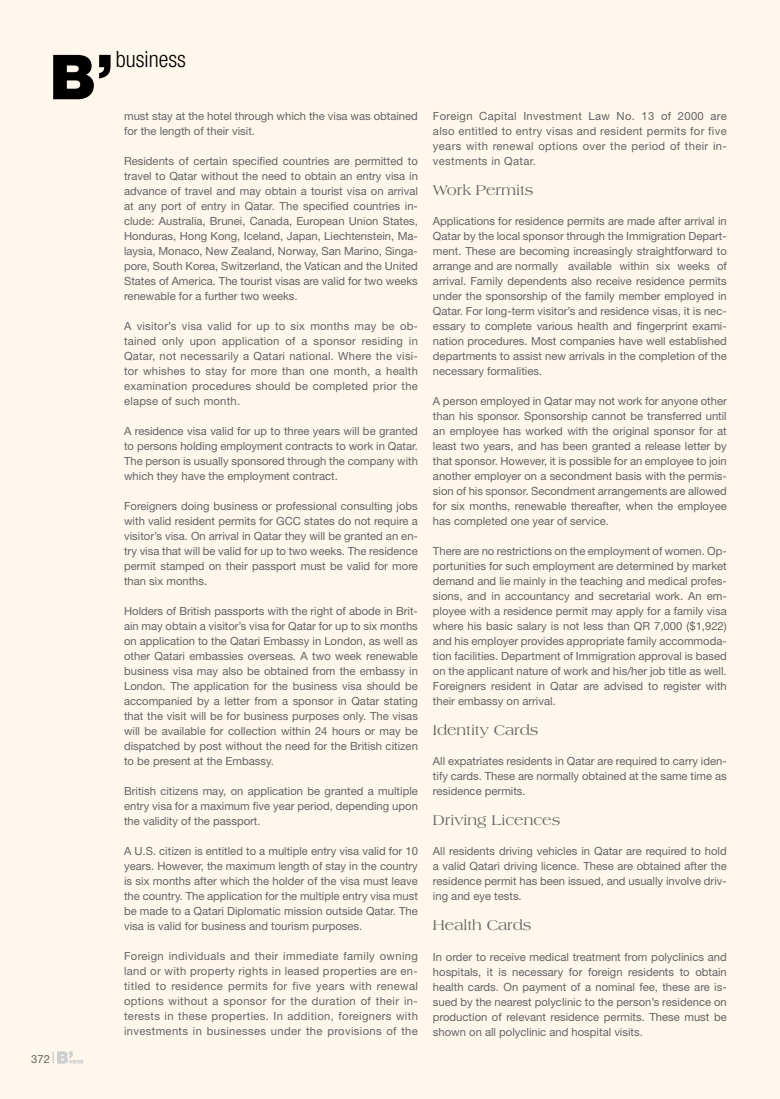
<style>
.page{position:relative;width:780px;height:1099px;background:#fff}
.page>*{position:absolute;margin:0;border:0;box-sizing:border-box;transform-origin:0 0}
.t1{font:300 condensed 22.5px "Helvetica Neue";color:#000}
.t2{font:15px "Americana Std";color:#636466}
.t3{font:11.25px/15px "Helvetica Neue";color:#636466;text-align:justify}
</style>
<div class="page">
<div style="left:0;top:0;width:780px;height:1098px;background:#fff7eb"></div>
<svg style="left:53px;top:55px;width:58px;height:44px"></svg>
<svg style="left:53px;top:1051px;width:30px;height:12px"></svg>
<p class="t3" style="left:31px;top:1051px;width:20px">372</p>
<h1 class="t1" style="left:116px;top:46px;width:71px">business</h1>
<p class="t3" style="left:124px;top:108px;width:295px">must stay at the hotel through which the visa was obtained for the length of their visit.</p>
<p class="t3" style="left:124px;top:153px;width:295px">Residents of certain specified countries are permitted to travel to Qatar without the need to obtain an entry visa in advance of travel and may obtain a tourist visa on arrival at any port of entry in Qatar. The specified countries in&shy;clude: Australia, Brunei, Canada, European Union States, Honduras, Hong Kong, Iceland, Japan, Liechtenstein, Ma&shy;laysia, Monaco, New Zealand, Norway, San Marino, Singa&shy;pore, South Korea, Switzerland, the Vatican and the United States of America. The tourist visas are valid for two weeks renewable for a further two weeks.</p>
<p class="t3" style="left:124px;top:318px;width:295px">A visitor’s visa valid for up to six months may be ob&shy;tained only upon application of a sponsor residing in Qatar, not necessarily a Qatari national. Where the visi&shy;tor whishes to stay for more than one month, a health examination procedures should be completed prior the elapse of such month.</p>
<p class="t3" style="left:124px;top:423px;width:295px">A residence visa valid for up to three years will be granted to persons holding employment contracts to work in Qatar.<br>The person is usually sponsored through the company with which they have the employment contract.</p>
<p class="t3" style="left:124px;top:498px;width:295px">Foreigners doing business or professional consulting jobs with valid resident permits for GCC states do not require a visitor’s visa. On arrival in Qatar they will be granted an en&shy;try visa that will be valid for up to two weeks. The residence permit stamped on their passport must be valid for more than six months.</p>
<p class="t3" style="left:124px;top:603px;width:295px">Holders of British passports with the right of abode in Brit&shy;ain may obtain a visitor’s visa for Qatar for up to six months on application to the Qatari Embassy in London, as well as other Qatari embassies overseas. A two week renewable business visa may also be obtained from the embassy in London. The application for the business visa should be accompanied by a letter from a sponsor in Qatar stating that the visit will be for business purposes only. The visas will be available for collection within 24 hours or may be dispatched by post without the need for the British citizen to be present at the Embassy.</p>
<p class="t3" style="left:124px;top:783px;width:295px">British citizens may, on application be granted a multiple entry visa for a maximum five year period, depending upon the validity of the passport.</p>
<p class="t3" style="left:124px;top:843px;width:295px">A U.S. citizen is entitled to a multiple entry visa valid for 10 years. However, the maximum length of stay in the country is six months after which the holder of the visa must leave the country. The application for the multiple entry visa must be made to a Qatari Diplomatic mission outside Qatar. The visa is valid for business and tourism purposes.</p>
<p class="t3" style="left:124px;top:948px;width:295px">Foreign individuals and their immediate family owning land or with property rights in leased properties are en&shy;titled to residence permits for five years with renewal options without a sponsor for the duration of their in&shy;terests in these properties. In addition, foreigners with investments in businesses under the provisions of the</p>
<p class="t3" style="left:433px;top:108px;width:295px">Foreign Capital Investment Law No. 13 of 2000 are also entitled to entry visas and resident permits for five years with renewal options over the period of their in&shy;vestments in Qatar.</p>
<h2 class="t2" style="left:433px;top:182px;width:102px">Work Permits</h2>
<p class="t3" style="left:433px;top:213px;width:295px">Applications for residence permits are made after arrival in Qatar by the local sponsor through the Immigration Depart&shy;ment. These are becoming increasingly straightforward to arrange and are normally available within six weeks of arrival. Family dependents also receive residence permits under the sponsorship of the family member employed in Qatar. For long-term visitor’s and residence visas, it is nec&shy;essary to complete various health and fingerprint exami&shy;nation procedures. Most companies have well established departments to assist new arrivals in the completion of the necessary formalities.</p>
<p class="t3" style="left:433px;top:393px;width:295px">A person employed in Qatar may not work for anyone other than his sponsor. Sponsorship cannot be transferred until an employee has worked with the original sponsor for at least two years, and has been granted a release letter by that sponsor. However, it is possible for an employee to join another employer on a secondment basis with the permis&shy;sion of his sponsor. Secondment arrangements are allowed for six months, renewable thereafter, when the employee has completed one year of service.</p>
<p class="t3" style="left:433px;top:543px;width:295px">There are no restrictions on the employment of women. Op&shy;portunities for such employment are determined by market demand and lie mainly in the teaching and medical profes&shy;sions, and in accountancy and secretarial work. An em&shy;ployee with a residence permit may apply for a family visa where his basic salary is not less than QR 7,000 ($1,922) and his employer provides appropriate family accommoda&shy;tion facilities. Department of Immigration approval is based on the applicant nature of work and his/her job title as well.<br>Foreigners resident in Qatar are advised to register with their embassy on arrival.</p>
<h2 class="t2" style="left:433px;top:722px;width:107px">Identity Cards</h2>
<p class="t3" style="left:433px;top:753px;width:295px">All expatriates residents in Qatar are required to carry iden&shy;tify cards. These are normally obtained at the same time as residence permits.</p>
<h2 class="t2" style="left:433px;top:812px;width:129px">Driving Licences</h2>
<p class="t3" style="left:433px;top:843px;width:295px">All residents driving vehicles in Qatar are required to hold a valid Qatari driving licence. These are obtained after the residence permit has been issued, and usually involve driv&shy;ing and eye tests.</p>
<h2 class="t2" style="left:433px;top:917px;width:100px">Health Cards</h2>
<p class="t3" style="left:433px;top:948px;width:295px">In order to receive medical treatment from polyclinics and hospitals, it is necessary for foreign residents to obtain health cards. On payment of a nominal fee, these are is&shy;sued by the nearest polyclinic to the person’s residence on production of relevant residence permits. These must be shown on all polyclinic and hospital visits.</p>
</div>
